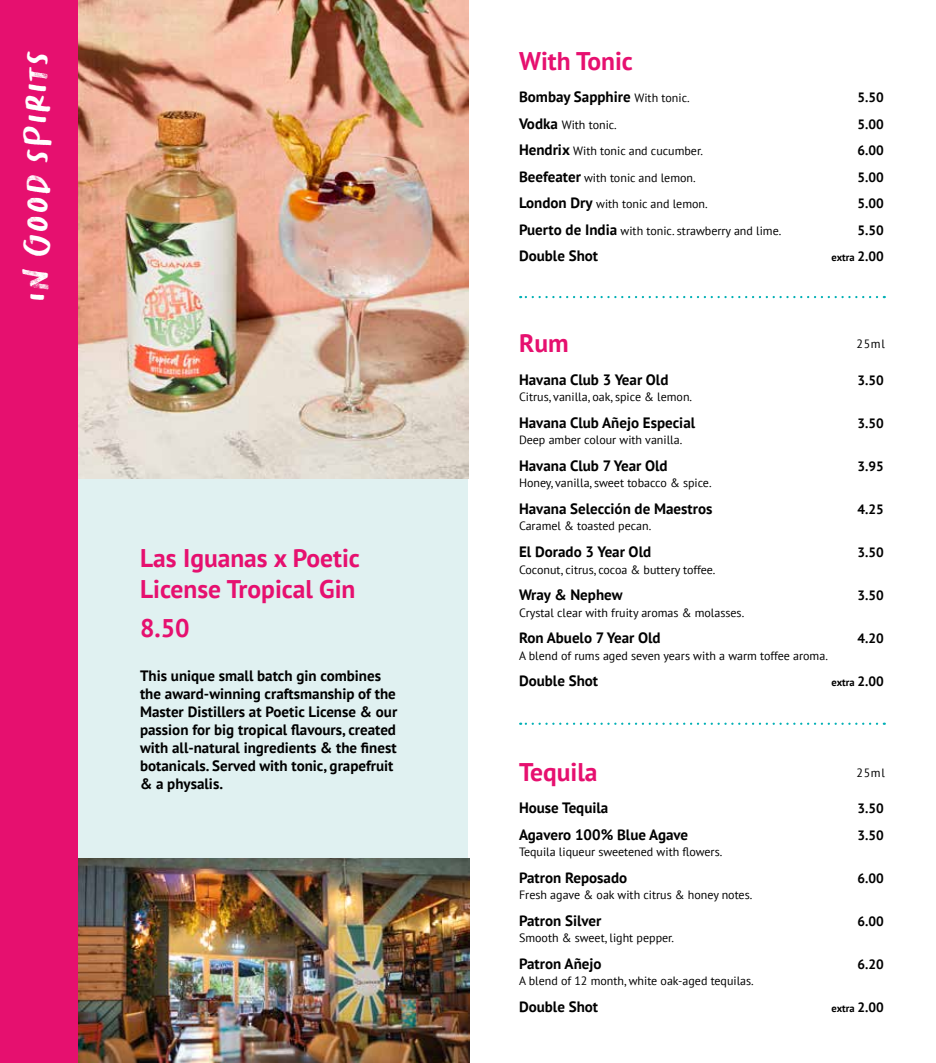
<style>
.page{position:relative;width:936px;height:1063px;background:#fff}
.page>*{position:absolute;margin:0;border:0;box-sizing:border-box;transform-origin:0 0}
.t1{font:46.5px "Kindness Matters";color:#fff}
.t2{font:700 25.5px/30.6px "PT Sans";color:#e6106f}
.t3{font:700 15px/18px "PT Sans";color:#000}
.t4{font:700 13.5px "PT Sans";color:#000}
.t5{font:12px "PT Sans";color:#000}
.t6{font:700 10.5px "PT Sans";color:#000}
.s1{font-weight:400;font-size:12px}
.s2{font-weight:700;font-size:15px}
.s3{font-size:13.5px}
</style>
<div class="page">
<div style="left:77px;top:465px;width:391px;height:402px;background:#e0f1f1"></div>
<img style="left:78px;top:0;width:390px;height:478px">
<svg style="left:520px;top:296px;width:357px;height:2px"></svg>
<svg style="left:520px;top:723px;width:357px;height:2px"></svg>
<img style="left:77px;top:859px;width:392px;height:204px">
<div style="left:0;top:0;width:77px;height:1063px;background:#e6106f"></div>
<h1 class="t1" style="left:14px;top:303px;width:254px;rotate:-90deg">In GOOd spirits</h1>
<h2 class="t2" style="left:140px;top:542px;width:221px">Las Iguanas x Poetic<br>License Tropical Gin</h2>
<h2 class="t2" style="left:140px;top:612px;width:51px">8.50</h2>
<p class="t3" style="left:140px;top:667px;width:259px">This unique small batch gin combines the award-winning craftsmanship of the Master Distillers at Poetic License &amp; our passion for big tropical flavours, created with all-natural ingredients &amp; the finest botanicals. Served with tonic, grapefruit &amp; a physalis.</p>
<h2 class="t2" style="left:519px;top:45px;width:115px">With Tonic</h2>
<p class="t3" style="left:519px;top:87px;width:172px">Bombay Sapphire <span class="s1">With tonic.</span></p>
<p class="t4" style="left:857px;top:88px;width:28px">5.50</p>
<p class="t5" style="left:519px;top:117px;width:99px"><span class="s2">Vodka</span> With tonic.</p>
<p class="t4" style="left:857px;top:115px;width:28px">5.00</p>
<p class="t5" style="left:519px;top:143px;width:185px"><span class="s2">Hendrix</span> With tonic and cucumber.</p>
<p class="t4" style="left:857px;top:141px;width:28px">6.00</p>
<p class="t5" style="left:519px;top:170px;width:178px"><span class="s2">Beefeater</span> with tonic and lemon.</p>
<p class="t4" style="left:857px;top:168px;width:28px">5.00</p>
<p class="t5" style="left:519px;top:196px;width:190px"><span class="s2">London Dry</span> with tonic and lemon.</p>
<p class="t4" style="left:857px;top:194px;width:28px">5.00</p>
<p class="t5" style="left:519px;top:223px;width:264px"><span class="s2">Puerto de India</span> with tonic. strawberry and lime.</p>
<p class="t4" style="left:857px;top:221px;width:28px">5.50</p>
<p class="t3" style="left:519px;top:246px;width:81px">Double Shot</p>
<p class="t6" style="left:831px;top:250px;width:54px">extra <span class="s3">2.00</span></p>
<h2 class="t2" style="left:519px;top:327px;width:51px">Rum</h2>
<p class="t5" style="left:856px;top:336px;width:30px">25ml</p>
<p class="t3" style="left:519px;top:370px;width:151px">Havana Club 3 Year Old</p>
<p class="t4" style="left:857px;top:371px;width:28px">3.50</p>
<p class="t5" style="left:519px;top:389px;width:175px">Citrus, vanilla, oak, spice &amp; lemon.</p>
<p class="t3" style="left:519px;top:413px;width:178px">Havana Club Añejo Especial</p>
<p class="t4" style="left:857px;top:414px;width:28px">3.50</p>
<p class="t5" style="left:519px;top:432px;width:165px">Deep amber colour with vanilla.</p>
<p class="t3" style="left:519px;top:456px;width:150px">Havana Club 7 Year Old</p>
<p class="t4" style="left:857px;top:457px;width:28px">3.95</p>
<p class="t5" style="left:519px;top:476px;width:194px">Honey, vanilla, sweet tobacco &amp; spice.</p>
<p class="t3" style="left:519px;top:499px;width:195px">Havana Selección de Maestros</p>
<p class="t4" style="left:857px;top:500px;width:28px">4.25</p>
<p class="t5" style="left:519px;top:519px;width:134px">Caramel &amp; toasted pecan.</p>
<p class="t3" style="left:519px;top:542px;width:134px">El Dorado 3 Year Old</p>
<p class="t4" style="left:857px;top:543px;width:28px">3.50</p>
<p class="t5" style="left:519px;top:562px;width:198px">Coconut, citrus, cocoa &amp; buttery toffee.</p>
<p class="t3" style="left:519px;top:585px;width:105px">Wray &amp; Nephew</p>
<p class="t4" style="left:857px;top:586px;width:28px">3.50</p>
<p class="t5" style="left:519px;top:605px;width:227px">Crystal clear with fruity aromas &amp; molasses.</p>
<p class="t3" style="left:519px;top:628px;width:143px">Ron Abuelo 7 Year Old</p>
<p class="t4" style="left:857px;top:629px;width:28px">4.20</p>
<p class="t5" style="left:519px;top:648px;width:310px">A blend of rums aged seven years with a warm toffee aroma.</p>
<p class="t3" style="left:519px;top:672px;width:81px">Double Shot</p>
<p class="t6" style="left:831px;top:675px;width:54px">extra <span class="s3">2.00</span></p>
<h2 class="t2" style="left:519px;top:756px;width:80px">Tequila</h2>
<p class="t5" style="left:856px;top:765px;width:30px">25ml</p>
<p class="t3" style="left:519px;top:799px;width:91px">House Tequila</p>
<p class="t4" style="left:857px;top:800px;width:28px">3.50</p>
<p class="t3" style="left:519px;top:825px;width:171px">Agavero 100% Blue Agave</p>
<p class="t4" style="left:857px;top:826px;width:28px">3.50</p>
<p class="t5" style="left:519px;top:844px;width:205px">Tequila liqueur sweetened with flowers.</p>
<p class="t3" style="left:519px;top:868px;width:110px">Patron Reposado</p>
<p class="t4" style="left:857px;top:869px;width:28px">6.00</p>
<p class="t5" style="left:519px;top:887px;width:235px">Fresh agave &amp; oak with citrus &amp; honey notes.</p>
<p class="t3" style="left:519px;top:911px;width:84px">Patron Silver</p>
<p class="t4" style="left:857px;top:912px;width:28px">6.00</p>
<p class="t5" style="left:519px;top:931px;width:157px">Smooth &amp; sweet, light pepper.</p>
<p class="t3" style="left:519px;top:954px;width:84px">Patron Añejo</p>
<p class="t4" style="left:857px;top:955px;width:28px">6.20</p>
<p class="t5" style="left:519px;top:974px;width:236px">A blend of 12 month, white oak-aged tequilas.</p>
<p class="t3" style="left:519px;top:997px;width:81px">Double Shot</p>
<p class="t6" style="left:831px;top:1001px;width:54px">extra <span class="s3">2.00</span></p>
</div>
